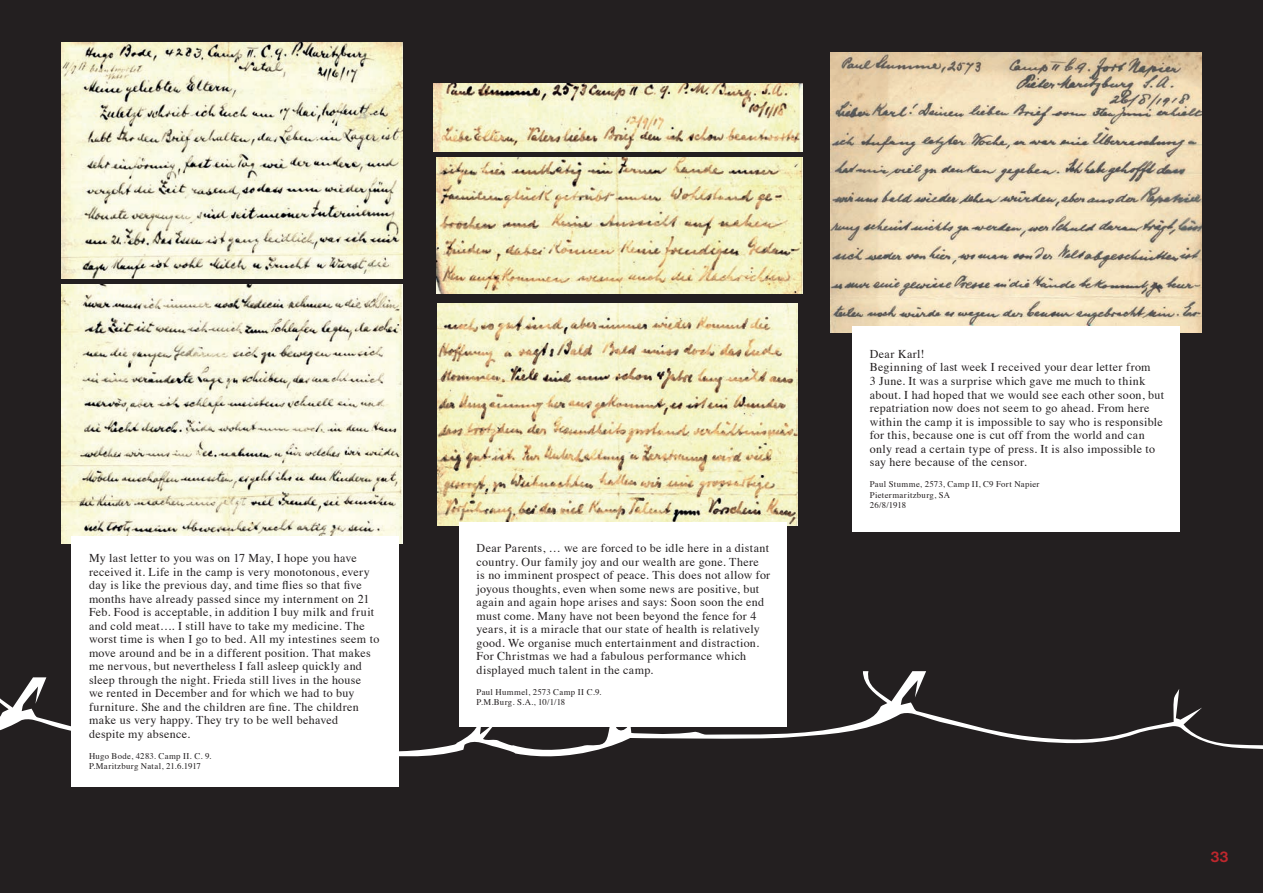
<style>
.page{position:relative;width:1263px;height:893px;background:#231f20}
.page>*{position:absolute;margin:0;border:0;box-sizing:border-box;transform-origin:0 0}
.t1{font:500 15px "AG Old Face BQ";color:#be272d}
.t2{font:12px/13.5px "Times";letter-spacing:.025em;color:#231f20}
.t3{font:8.7px "Times";letter-spacing:.035em;color:#231f20}
</style>
<div class="page">
<svg style="left:0;top:677px;width:629px;height:87px"></svg>
<svg style="left:629px;top:671px;width:634px;height:78px"></svg>
<img style="left:61px;top:43px;width:341px;height:236px">
<img style="left:434px;top:84px;width:368px;height:68px">
<img style="left:831px;top:52px;width:371px;height:281px">
<div style="left:852px;top:326px;width:328px;height:205px;background:#fff"></div>
<img style="left:437px;top:158px;width:365px;height:136px">
<img style="left:438px;top:303px;width:359px;height:222px">
<img style="left:62px;top:285px;width:340px;height:258px">
<div style="left:72px;top:536px;width:327px;height:251px;background:#fff"></div>
<div style="left:459px;top:522px;width:327px;height:204px;background:#fff"></div>
<p class="t2" style="left:89px;top:551px;width:292px">My last letter to you was on 17 May, I hope you have received it. Life in the camp is very monotonous, every day is like the previous day, and time flies so that five months have already passed since my internment on 21<br>Feb. Food is acceptable, in addition I buy milk and fruit and cold meat…. I still have to take my medicine. The worst time is when I go to bed. All my intestines seem to move around and be in a different position. That makes me nervous, but nevertheless I fall asleep quickly and sleep through the night. Frieda still lives in the house<br>we rented in December and for which we had to buy furniture. She and the children are fine. The children make us very happy. They try to be well behaved<br>despite my absence.</p>
<p class="t3" style="left:89px;top:748px;width:124px">Hugo Bode, 4283. Camp II. C. 9.</p>
<p class="t3" style="left:89px;top:758px;width:113px">P.Maritzburg Natal, 21.6.1917</p>
<p class="t2" style="left:477px;top:540px;width:295px">Dear Parents, … we are forced to be idle here in a distant country. Our family joy and our wealth are gone. There<br>is no imminent prospect of peace. This does not allow for joyous thoughts, even when some news are positive, but again and again hope arises and says: Soon soon the end must come. Many have not been beyond the fence for 4 years, it is a miracle that our state of health is relatively good. We organise much entertainment and distraction.<br>For Christmas we had a fabulous performance which displayed much talent in the camp.</p>
<p class="t3" style="left:477px;top:684px;width:126px">Paul Hummel, 2573 Camp II C.9.</p>
<p class="t3" style="left:477px;top:694px;width:90px">P.M.Burg. S.A., 10/1/18</p>
<p class="t2" style="left:870px;top:346px;width:56px">Dear Karl!</p>
<p class="t2" style="left:870px;top:360px;width:296px">Beginning of last week I received your dear letter from<br>3 June. It was a surprise which gave me much to think about. I had hoped that we would see each other soon, but repatriation now does not seem to go ahead. From here within the camp it is impossible to say who is responsible for this, because one is cut off from the world and can only read a certain type of press. It is also impossible to say here because of the censor.</p>
<p class="t3" style="left:870px;top:476px;width:171px">Paul Stumme, 2573, Camp II, C9 Fort Napier</p>
<p class="t3" style="left:870px;top:486px;width:82px">Pietermaritzburg, SA</p>
<p class="t3" style="left:870px;top:497px;width:38px">26/8/1918</p>
<p class="t1" style="left:1210px;top:848px;width:20px">33</p>
</div>
